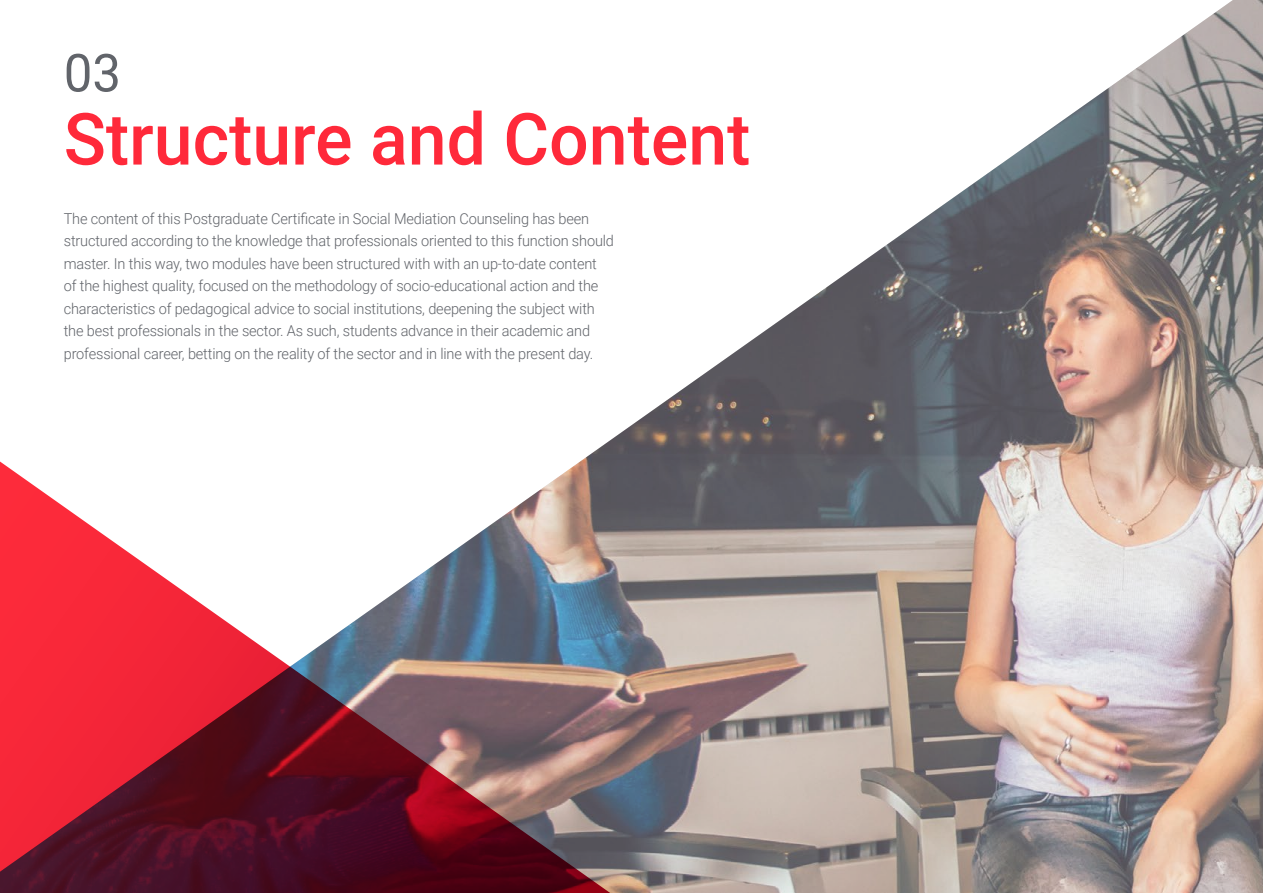
<style>
.page{position:relative;width:1263px;height:893px;background:#fff}
.page>*{position:absolute;margin:0;border:0;box-sizing:border-box;transform-origin:0 0}
.t1{font:500 72px "Roboto";color:#ff293a}
.t2{font:52.5px "Roboto";color:#61646a}
.t3{font:300 15px/22.5px "Roboto";letter-spacing:-.01em;color:#61646a}
</style>
<div class="page">
<img style="left:602px;top:0;width:661px;height:893px">
<svg style="left:0;top:446px;width:640px;height:447px"></svg>
<h2 class="t2" style="left:64px;top:36px;width:59px">03</h2>
<h1 class="t1" style="left:64px;top:89px;width:688px">Structure and Content</h1>
<p class="t3" style="left:64px;top:207px;width:552px">The content of this Postgraduate Certificate in Social Mediation Counseling has been structured according to the knowledge that professionals oriented to this function should master. In this way, two modules have been structured with with an up-to-date content<br>of the highest quality, focused on the methodology of socio-educational action and the characteristics of pedagogical advice to social institutions, deepening the subject with the best professionals in the sector. As such, students advance in their academic and professional career, betting on the reality of the sector and in line with the present day.</p>
</div>
